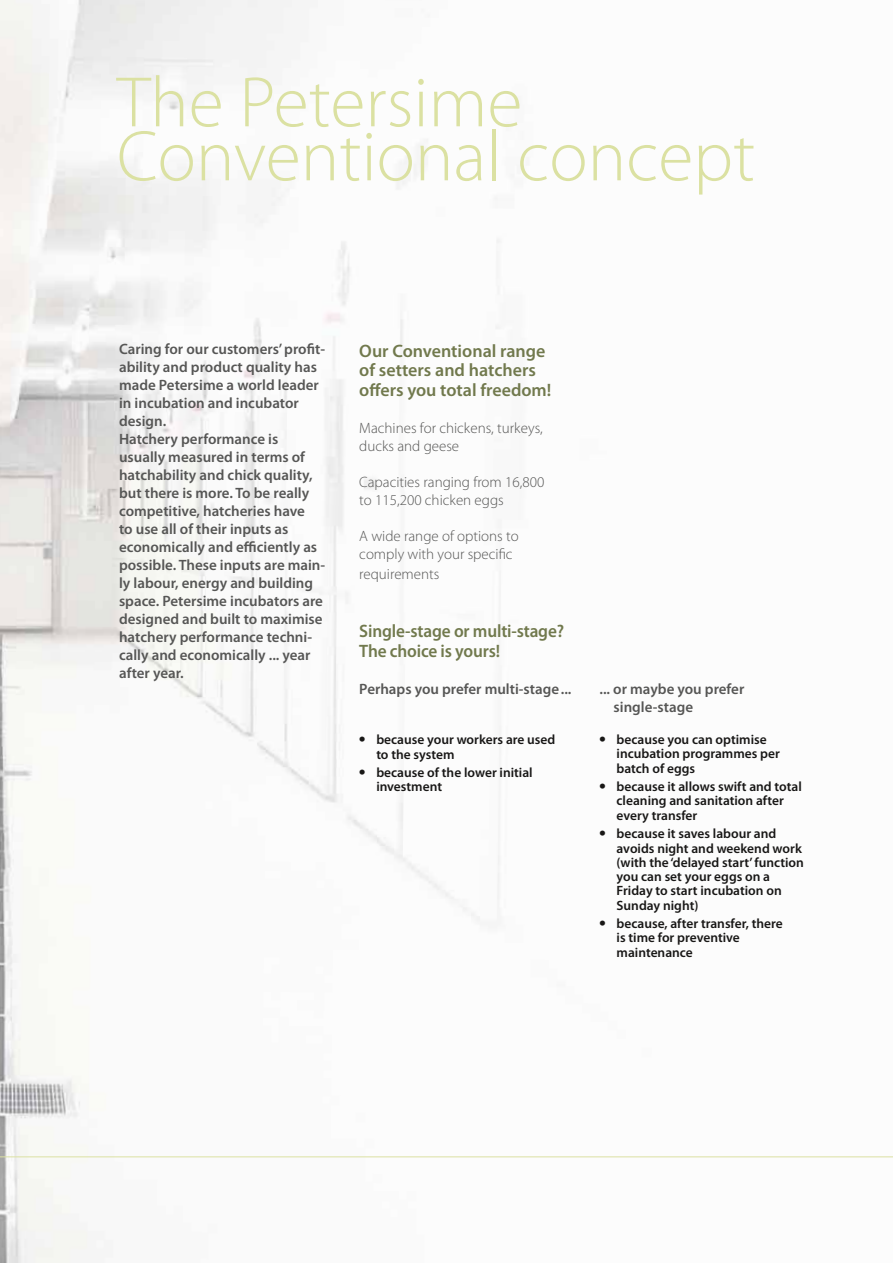
<style>
.page{position:relative;width:893px;height:1263px;background:#fff}
.page>*{position:absolute;margin:0;border:0;box-sizing:border-box;transform-origin:0 0}
.t1{font:300 72px/54px "Myriad Pro";color:#dbe1a2}
.t2{font:600 18px/19.5px "Myriad Pro";letter-spacing:-.005em;color:#71794d}
.t3{font:600 18px/19.5px "Myriad Pro";letter-spacing:-.005em;color:#71794d;scale:.96 1}
.t4{font:600 15px/18px "Myriad Pro";color:#565655}
.t5{font:300 15px/18px "Myriad Pro";color:#565655}
.t6{font:600 13.5px/14.2px "Myriad Pro";color:#181716}
.s1{font-family:"Times";font-weight:400;font-size:18px}
</style>
<div class="page">
<img style="left:0;top:0;width:893px;height:1263px">
<svg style="left:0;top:760px;width:34px;height:503px"></svg>
<hr style="left:0;top:1156px;width:893px;height:1px;background:#dbe1a2">
<h1 class="t1" style="left:117px;top:75px;width:640px">The Petersime<br>Conventional concept</h1>
<p class="t4" style="left:119px;top:340px;width:208px">Caring for our customers’ profit&shy;ability and product quality has made Petersime a world leader in incubation and incubator design.<br>Hatchery performance is usually measured in terms of hatchability and chick quality, but there is more. To be really competitive, hatcheries have<br>to use all of their inputs as economically and efficiently as possible. These inputs are main&shy;ly labour, energy and building space. Petersime incubators are designed and built to maximise hatchery performance techni&shy;cally and economically ... year after year.</p>
<p class="t2" style="left:359px;top:340px;width:194px">Our Conventional range of setters and hatchers offers you total freedom!</p>
<p class="t5" style="left:359px;top:419px;width:185px">Machines for chickens, turkeys, ducks and geese</p>
<p class="t5" style="left:359px;top:473px;width:187px">Capacities ranging from 16,800 to 115,200 chicken eggs</p>
<p class="t5" style="left:359px;top:527px;width:161px">A wide range of options to comply with your specific</p>
<p class="t5" style="left:359px;top:564px;width:82px">requirements</p>
<p class="t3" style="left:359px;top:621px;width:215px">Single-stage or multi-stage?<br>The choice is yours!</p>
<p class="t4" style="left:359px;top:680px;width:214px">Perhaps you prefer multi-stage...</p>
<p class="t6" style="left:376px;top:732px;width:181px;text-indent:-17px"><span class="s1">•</span> because your workers are used to the system</p>
<p class="t6" style="left:376px;top:765px;width:158px;text-indent:-17px"><span class="s1">•</span> because of the lower initial investment</p>
<p class="t4" style="left:614px;top:679px;width:132px;text-indent:-14px">... or maybe you prefer single-stage</p>
<p class="t6" style="left:617px;top:732px;width:165px;text-indent:-17px"><span class="s1">•</span> because you can optimise incubation programmes per batch of eggs</p>
<p class="t6" style="left:617px;top:779px;width:187px;text-indent:-17px"><span class="s1">•</span> because it allows swift and total cleaning and sanitation after every transfer</p>
<p class="t6" style="left:617px;top:826px;width:189px;text-indent:-17px"><span class="s1">•</span> because it saves labour and avoids night and weekend work (with the ‘delayed start’ function you can set your eggs on a<br>Friday to start incubation on<br>Sunday night)</p>
<p class="t6" style="left:617px;top:916px;width:168px;text-indent:-17px"><span class="s1">•</span> because, after transfer, there is time for preventive maintenance</p>
</div>
